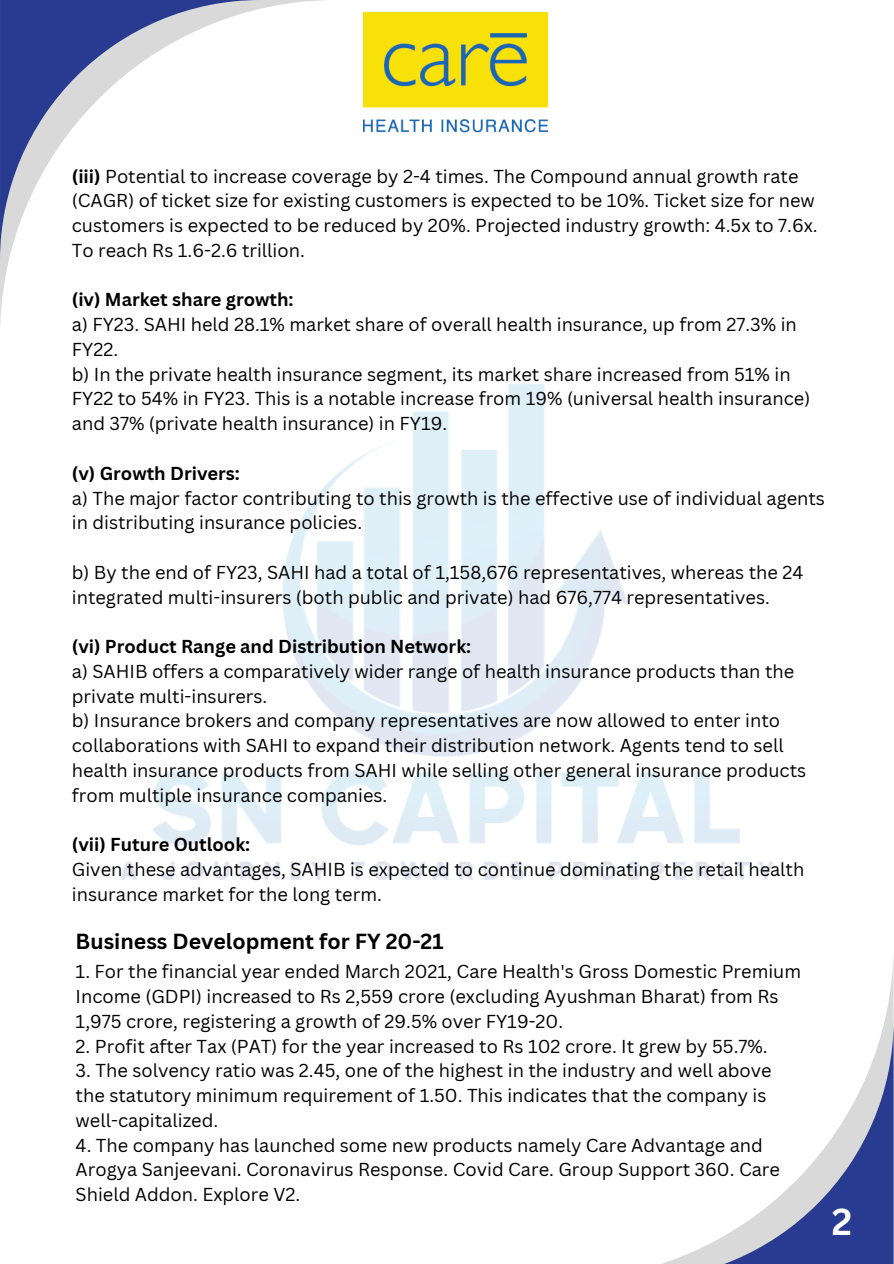
<style>
.page{position:relative;width:894px;height:1264px;background:#fff}
.page>*{position:absolute;margin:0;border:0;box-sizing:border-box;transform-origin:0 0}
.t1{font:700 36.6px "Canva Sans";color:#fff}
.t2{font:700 21.3px "Canva Sans";color:#000}
.t3{font:18.3px/24.8px "Canva Sans";color:#000}
.t4{font:700 18.3px "Canva Sans";color:#000}
.t5{font:18.15px/24.8px "Canva Sans";color:#000}
.s1{font-weight:700}
</style>
<div class="page">
<img style="left:120px;top:12px;width:654px;height:868px">
<svg style="left:0;top:0;width:336px;height:336px"></svg>
<svg style="left:0;top:0;width:261px;height:261px"></svg>
<svg style="left:665px;top:1019px;width:228px;height:244px"></svg>
<img style="left:364px;top:12px;width:183px;height:131px">
<p class="t3" style="left:72px;top:163px;width:747px"><span class="s1">(iii)</span> Potential to increase coverage by 2-4 times. The Compound annual growth rate (CAGR) of ticket size for existing customers is expected to be 10%. Ticket size for new customers is expected to be reduced by 20%. Projected industry growth: 4.5x to 7.6x.<br>To reach Rs 1.6-2.6 trillion.</p>
<p class="t4" style="left:72px;top:287px;width:223px">(iv) Market share growth:</p>
<p class="t3" style="left:72px;top:312px;width:726px">a) FY23. SAHI held 28.1% market share of overall health insurance, up from 27.3% in<br>FY22.</p>
<p class="t3" style="left:72px;top:361px;width:739px">b) In the private health insurance segment, its market share increased from 51% in<br>FY22 to 54% in FY23. This is a notable increase from 19% (universal health insurance) and 37% (private health insurance) in FY19.</p>
<p class="t4" style="left:72px;top:460px;width:169px">(v) Growth Drivers:</p>
<p class="t3" style="left:72px;top:485px;width:754px">a) The major factor contributing to this growth is the effective use of individual agents in distributing insurance policies.</p>
<p class="t3" style="left:72px;top:559px;width:733px">b) By the end of FY23, SAHI had a total of 1,158,676 representatives, whereas the 24 integrated multi-insurers (both public and private) had 676,774 representatives.</p>
<p class="t4" style="left:72px;top:633px;width:400px">(vi) Product Range and Distribution Network:</p>
<p class="t3" style="left:72px;top:658px;width:723px">a) SAHIB offers a comparatively wider range of health insurance products than the private multi-insurers.</p>
<p class="t3" style="left:72px;top:708px;width:735px">b) Insurance brokers and company representatives are now allowed to enter into collaborations with SAHI to expand their distribution network. Agents tend to sell health insurance products from SAHI while selling other general insurance products from multiple insurance companies.</p>
<p class="t4" style="left:72px;top:831px;width:180px">(vii) Future Outlook:</p>
<p class="t3" style="left:72px;top:856px;width:733px">Given these advantages, SAHIB is expected to continue dominating the retail health insurance market for the long term.</p>
<p class="t2" style="left:76px;top:926px;width:369px">Business Development for FY 20-21</p>
<p class="t5" style="left:76px;top:958px;width:726px">1. For the financial year ended March 2021, Care Health's Gross Domestic Premium<br>Income (GDPI) increased to Rs 2,559 crore (excluding Ayushman Bharat) from Rs<br>1,975 crore, registering a growth of 29.5% over FY19-20.</p>
<p class="t5" style="left:76px;top:1033px;width:693px">2. Profit after Tax (PAT) for the year increased to Rs 102 crore. It grew by 55.7%.</p>
<h1 class="t5" style="left:76px;top:1057px;width:697px">3. The solvency ratio was 2.45, one of the highest in the industry and well above the statutory minimum requirement of 1.50. This indicates that the company is well-capitalized.</h1>
<p class="t5" style="left:76px;top:1132px;width:705px">4. The company has launched some new products namely Care Advantage and<br>Arogya Sanjeevani. Coronavirus Response. Covid Care. Group Support 360. Care<br>Shield Addon. Explore V2.</p>
<p class="t1" style="left:831px;top:1195px;width:22px">2</p>
</div>
